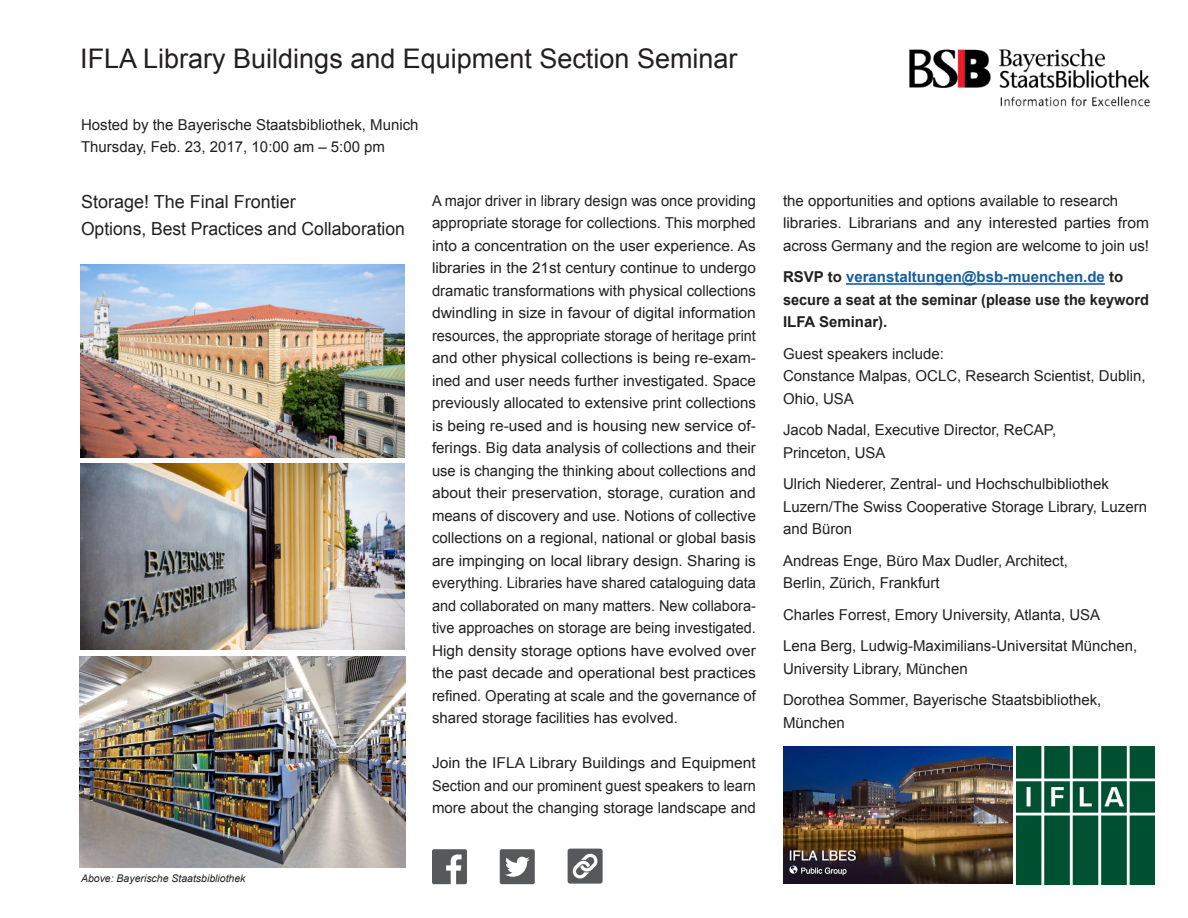
<style>
.page{position:relative;width:1188px;height:918px;background:#fff}
.page>*{position:absolute;margin:0;border:0;box-sizing:border-box;transform-origin:0 0}
.Body_copy{font:27px "Arial";color:#231f20}
.Body_copy-2{font:18px "Arial";color:#231f20}
.Body_copy-3{font:15px/22.5px "Arial";color:#231f20}
.Body_copy-4{font:15px/22.5px "Arial";color:#231f20;text-align:justify;scale:1.04 1}
.Body_copy-5{font:700 15px/22.5px "Arial";color:#231f20}
.Body_copy-6{font:700 15px "Arial";color:#175d9e}
.Body_copy-7{font:italic 10.5px "Arial";color:#231f20}
.s1{color:#231f20}
</style>
<div class="page">
<img style="left:1017px;top:747px;width:137px;height:137px">
<img style="left:783px;top:747px;width:230px;height:137px">
<img style="left:81px;top:265px;width:323px;height:193px">
<hr style="left:846px;top:283px;width:259px;height:2px;background:#175d9e">
<img style="left:81px;top:464px;width:324px;height:185px">
<svg style="left:432px;top:849px;width:35px;height:35px"></svg>
<svg style="left:500px;top:849px;width:35px;height:35px"></svg>
<svg style="left:568px;top:849px;width:35px;height:35px"></svg>
<img style="left:80px;top:657px;width:325px;height:211px">
<img style="left:910px;top:48px;width:239px;height:59px">
<p class="Body_copy" style="left:80px;top:41px;width:659px">IFLA Library Buildings and Equipment Section Seminar</p>
<p class="Body_copy-3" style="left:81px;top:113px;width:339px">Hosted by the Bayerische Staatsbibliothek, Munich</p>
<p class="Body_copy-3" style="left:81px;top:136px;width:306px">Thursday, Feb. 23, 2017, 10:00 am – 5:00 pm</p>
<p class="Body_copy-2" style="left:81px;top:190px;width:216px">Storage! The Final Frontier</p>
<p class="Body_copy-2" style="left:81px;top:217px;width:325px">Options, Best Practices and Collaboration</p>
<p class="Body_copy-3" style="left:432px;top:190px;width:325px">A major driver in library design was once providing</p>
<p class="Body_copy-3" style="left:432px;top:212px;width:325px;text-align:justify">appropriate storage for collections. This morphed into a concentration on the user experience. As libraries in the 21st century continue to undergo dramatic transformations with physical collections dwindling in size in favour of digital information resources, the appropriate storage of heritage print and other physical collections is being re-exam&shy;ined and user needs further investigated. Space previously allocated to extensive print collections is being re-used and is housing new service of&shy;ferings. Big data analysis of collections and their use is changing the thinking about collections and about their preservation, storage, curation and means of discovery and use. Notions of collective collections on a regional, national or global basis are impinging on local library design. Sharing is everything. Libraries have shared cataloguing data and collaborated on many matters. New collabora&shy;tive approaches on storage are being investigated.<br>High density storage options have evolved over the past decade and operational best practices refined. Operating at scale and the governance of shared storage facilities has evolved.</p>
<p class="Body_copy-4" style="left:432px;top:752px;width:313px">Join the IFLA Library Buildings and Equipment Section and our prominent guest speakers to learn more about the changing storage landscape and</p>
<p class="Body_copy-7" style="left:81px;top:872px;width:166px">Above: Bayerische Staatsbibliothek</p>
<p class="Body_copy-3" style="left:783px;top:190px;width:337px">the opportunities and options available to research</p>
<p class="Body_copy-4" style="left:783px;top:212px;width:354px">libraries. Librarians and any interested parties from across Germany and the region are welcome to join us!</p>
<p class="Body_copy-6" style="left:783px;top:267px;width:342px"><span class="s1">RSVP to</span> veranstaltungen@bsb-muenchen.de <span class="s1">to</span></p>
<p class="Body_copy-5" style="left:783px;top:289px;width:368px">secure a seat at the seminar (please use the keyword<br>ILFA Seminar).</p>
<p class="Body_copy-3" style="left:783px;top:343px;width:162px">Guest speakers include:</p>
<p class="Body_copy-3" style="left:783px;top:365px;width:364px">Constance Malpas, OCLC, Research Scientist, Dublin,<br>Ohio, USA</p>
<p class="Body_copy-3" style="left:783px;top:419px;width:275px">Jacob Nadal, Executive Director, ReCAP,</p>
<p class="Body_copy-3" style="left:783px;top:442px;width:104px">Princeton, USA</p>
<p class="Body_copy-3" style="left:783px;top:473px;width:366px">Ulrich Niederer, Zentral- und Hochschulbibliothek<br>Luzern/The Swiss Cooperative Storage Library, Luzern and Büron</p>
<p class="Body_copy-3" style="left:783px;top:550px;width:287px">Andreas Enge, Büro Max Dudler, Architect,</p>
<p class="Body_copy-3" style="left:783px;top:572px;width:158px">Berlin, Zürich, Frankfurt</p>
<p class="Body_copy-3" style="left:783px;top:604px;width:319px">Charles Forrest, Emory University, Atlanta, USA</p>
<p class="Body_copy-3" style="left:783px;top:635px;width:356px">Lena Berg, Ludwig-Maximilians-Universitat München,<br>University Library, München</p>
<p class="Body_copy-3" style="left:783px;top:689px;width:320px">Dorothea Sommer, Bayerische Staatsbibliothek,</p>
<p class="Body_copy-3" style="left:783px;top:712px;width:63px">München</p>
</div>
